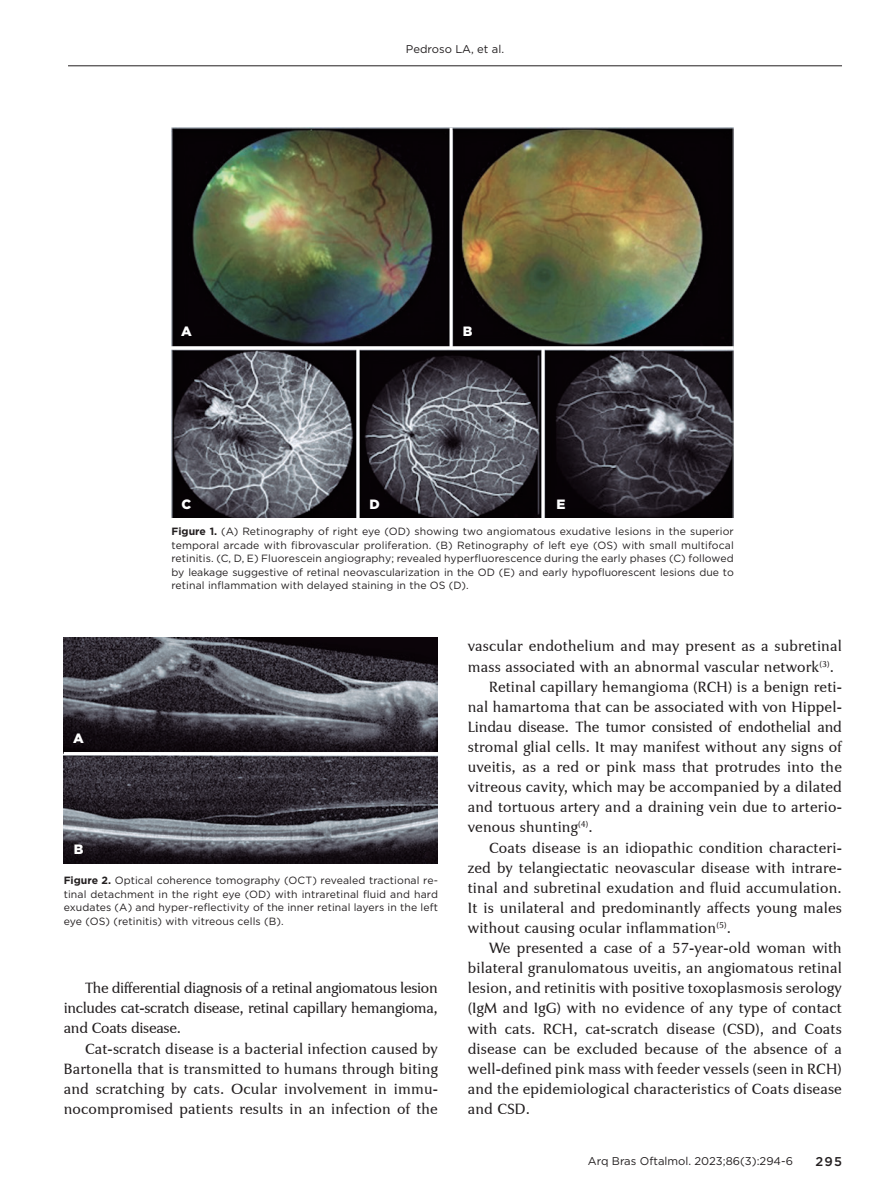
<style>
.page{position:relative;width:893px;height:1191px;background:#fff}
.page>*{position:absolute;margin:0;border:0;box-sizing:border-box;transform-origin:0 0}
.t1{font:15px/20.2px "Jaguar JC Book";letter-spacing:.015em;color:#231f20;text-align:justify}
.t2{font:15px "Jaguar JC Book";letter-spacing:-.005em;color:#231f20}
.t3{font:900 13.5px "Gotham";color:#fff}
.t4{font:500 12.75px "Gotham";color:#231f20}
.t5{font:11.25px "Gotham";color:#231f20}
.t6{font:10.5px/13.5px "Gotham";letter-spacing:.01em;color:#231f20;text-align:justify}
.s1{font-weight:700}
</style>
<div class="page">
<hr style="left:68px;top:65px;width:774px;height:1px;background:#231f20">
<img style="left:171px;top:128px;width:563px;height:389px">
<hr style="left:168px;top:346px;width:566px;height:3px;background:#fff">
<hr style="left:356px;top:348px;width:3px;height:172px;background:#fff">
<hr style="left:450px;top:128px;width:3px;height:220px;background:#fff">
<hr style="left:541px;top:348px;width:3px;height:172px;background:#fff">
<img style="left:64px;top:637px;width:374px;height:226px">
<hr style="left:64px;top:752px;width:374px;height:3px;background:#fff">
<p class="t3" style="left:181px;top:322px;width:12px">A</p>
<p class="t5" style="left:406px;top:41px;width:100px">Pedroso LA, et al.</p>
<p class="t3" style="left:463px;top:322px;width:11px">B</p>
<p class="t3" style="left:181px;top:495px;width:11px">C</p>
<p class="t3" style="left:370px;top:495px;width:12px">D</p>
<p class="t3" style="left:556px;top:495px;width:11px">E</p>
<p class="t6" style="left:172px;top:525px;width:564px"><span class="s1">Figure 1.</span> (A) Retinography of right eye (OD) showing two angiomatous exudative lesions in the superior temporal arcade with fibrovascular proliferation. (B) Retinography of left eye (OS) with small multifocal retinitis. (C, D, E) Fluorescein angiography; revealed hyperfluorescence during the early phases (C) followed by leakage suggestive of retinal neovascularization in the OD (E) and early hypofluorescent lesions due to retinal inflammation with delayed staining in the OS (D).</p>
<p class="t3" style="left:73px;top:729px;width:12px">A</p>
<p class="t3" style="left:74px;top:840px;width:11px">B</p>
<p class="t6" style="left:64px;top:873px;width:376px;text-align:left"><span class="s1">Figure 2.</span> Optical coherence tomography (OCT) revealed tractional re&shy;tinal detachment in the right eye (OD) with intraretinal fluid and hard exudates (A) and hyper-reflectivity of the inner retinal layers in the left eye (OS) (retinitis) with vitreous cells (B).</p>
<p class="t1" style="left:64px;top:978px;width:376px;text-indent:21px">The differential diagnosis of a retinal angiomatous lesion includes cat-scratch disease, retinal capillary hemangioma, and Coats disease.</p>
<p class="t1" style="left:64px;top:1038px;width:376px;text-indent:21px">Cat-scratch disease is a bacterial infection caused by Bartonella that is transmitted to humans through biting and scratching by cats. Ocular involvement in immu&shy;nocompromised patients results in an infection of the</p>
<p class="t1" style="left:468px;top:636px;width:376px">vascular endothelium and may present as a subretinal</p>
<p class="t1" style="left:468px;top:656px;width:368px">mass associated with an abnormal vascular network<sup>(3)</sup>.</p>
<p class="t1" style="left:489px;top:676px;width:354px">Retinal capillary hemangioma (RCH) is a benign reti-</p>
<p class="t1" style="left:468px;top:696px;width:376px">nal hamartoma that can be associated with von Hippel-</p>
<p class="t2" style="left:468px;top:718px;width:376px">Lindau disease. The tumor consisted of endothelial and</p>
<p class="t1" style="left:468px;top:737px;width:376px">stromal glial cells. It may manifest without any signs of</p>
<p class="t1" style="left:468px;top:757px;width:376px">uveitis, as a red or pink mass that protrudes into the</p>
<p class="t1" style="left:468px;top:777px;width:376px">vitreous cavity, which may be accompanied by a dilated</p>
<p class="t1" style="left:468px;top:797px;width:376px">and tortuous artery and a draining vein due to arterio-</p>
<p class="t1" style="left:468px;top:817px;width:126px">venous shunting<sup>(4)</sup>.</p>
<p class="t1" style="left:489px;top:837px;width:354px">Coats disease is an idiopathic condition characteri-</p>
<p class="t1" style="left:468px;top:857px;width:376px">zed by telangiectatic neovascular disease with intrare-</p>
<p class="t1" style="left:468px;top:877px;width:376px">tinal and subretinal exudation and fluid accumulation.</p>
<p class="t1" style="left:468px;top:898px;width:376px">It is unilateral and predominantly affects young males</p>
<p class="t1" style="left:468px;top:918px;width:265px">without causing ocular inflammation<sup>(5)</sup>.</p>
<p class="t1" style="left:489px;top:938px;width:354px">We presented a case of a 57-year-old woman with</p>
<p class="t1" style="left:468px;top:958px;width:376px">bilateral granulomatous uveitis, an angiomatous retinal</p>
<p class="t1" style="left:468px;top:978px;width:376px">lesion, and retinitis with positive toxoplasmosis serology</p>
<p class="t1" style="left:468px;top:998px;width:376px">(IgM and IgG) with no evidence of any type of contact</p>
<p class="t1" style="left:468px;top:1018px;width:376px">with cats. RCH, cat-scratch disease (CSD), and Coats</p>
<p class="t1" style="left:468px;top:1038px;width:376px">disease can be excluded because of the absence of a</p>
<p class="t1" style="left:468px;top:1058px;width:376px">well-defined pink mass with feeder vessels (seen in RCH)</p>
<p class="t1" style="left:468px;top:1078px;width:376px">and the epidemiological characteristics of Coats disease</p>
<p class="t1" style="left:468px;top:1099px;width:64px">and CSD.</p>
<p class="t5" style="left:588px;top:1153px;width:207px">Arq Bras Oftalmol. 2023;86(3):294-6</p>
<p class="t4" style="left:815px;top:1153px;width:28px">295</p>
</div>
